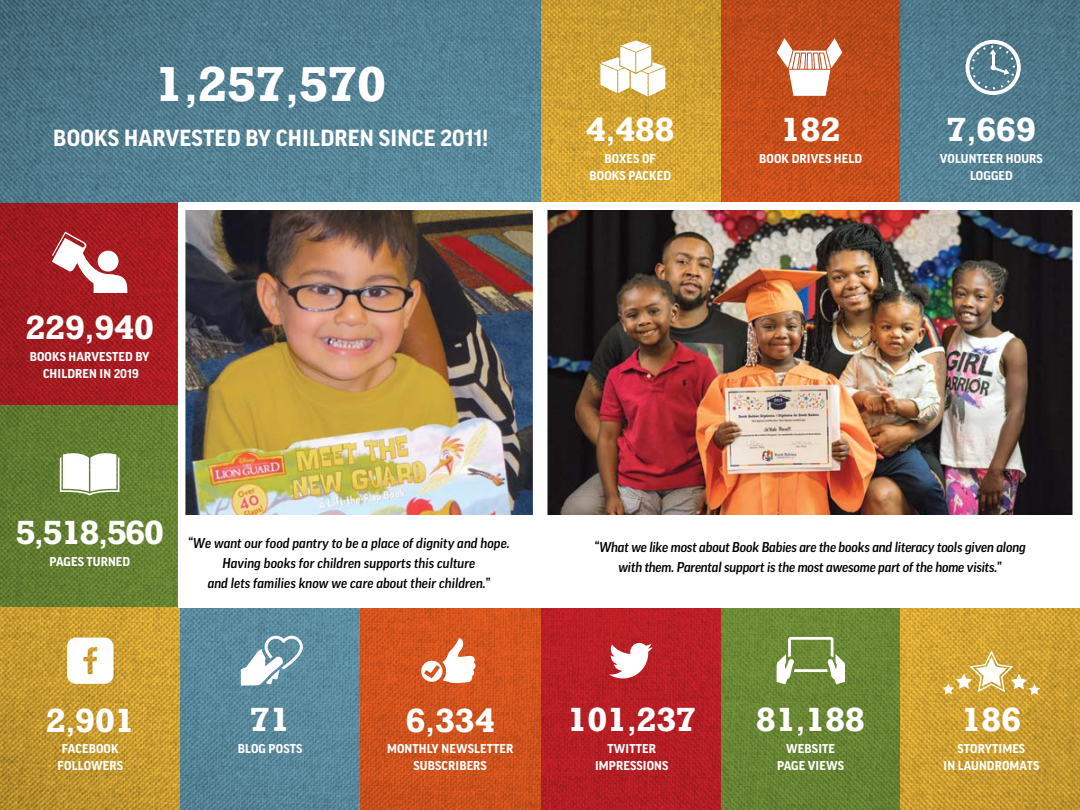
<style>
.page{position:relative;width:1080px;height:810px;background:#fff}
.page>*{position:absolute;margin:0;border:0;box-sizing:border-box;transform-origin:0 0}
.t1{font:700 46.12px "Rockwell";color:#fff}
.t2{font:700 31.5px "Rockwell";color:#fff}
.t3{font:700 22.5px "Good Pro";letter-spacing:.01em;color:#fff}
.t4{font:italic 500 13.75px/20px "Good Pro";letter-spacing:-.01em;color:#000;text-align:center}
.t5{font:700 12.38px/16.9px "Good Pro";letter-spacing:.01em;color:#fff;text-align:center}
.s1{font-size:36.38px}
.s2{font-size:24.75px}
</style>
<div class="page">
<img style="left:0;top:0;width:1080px;height:810px">
<div style="left:180px;top:202px;width:360px;height:406px;background:#fff"></div>
<div style="left:540px;top:202px;width:540px;height:406px;background:#fff"></div>
<img style="left:187px;top:211px;width:884px;height:304px">
<svg style="left:777px;top:38px;width:65px;height:58px"></svg>
<svg style="left:600px;top:40px;width:65px;height:56px"></svg>
<svg style="left:609px;top:643px;width:44px;height:35px"></svg>
<svg style="left:966px;top:40px;width:55px;height:55px"></svg>
<svg style="left:67px;top:638px;width:46px;height:46px"></svg>
<svg style="left:420px;top:637px;width:57px;height:47px"></svg>
<svg style="left:241px;top:636px;width:62px;height:50px"></svg>
<svg style="left:777px;top:637px;width:68px;height:47px"></svg>
<div style="left:178px;top:202px;width:362px;height:406px;border:8px solid #fff"></div>
<div style="left:540px;top:202px;width:540px;height:406px;border:8px solid #fff"></div>
<svg style="left:943px;top:650px;width:97px;height:45px"></svg>
<svg style="left:60px;top:450px;width:59px;height:46px"></svg>
<svg style="left:52px;top:232px;width:75px;height:61px"></svg>
<div style="left:98px;top:251px;width:21px;height:21px;background:#fff;border-radius:50%"></div>
<h1 class="t1" style="left:155px;top:54px;width:233px">1<span class="s1">,</span>257<span class="s1">,</span>570</h1>
<h3 class="t3" style="left:53px;top:126px;width:436px">BOOKS HARVESTED BY CHILDREN SINCE 2011!</h3>
<h2 class="t2" style="left:25px;top:307px;width:130px">229<span class="s2">,</span>940</h2>
<p class="t5" style="left:30px;top:348px;width:121px">BOOKS HARVESTED BY<br>CHILDREN IN 2019</p>
<h2 class="t2" style="left:586px;top:110px;width:90px">4<span class="s2">,</span>488</h2>
<p class="t5" style="left:590px;top:150px;width:83px">BOXES OF<br>BOOKS PACKED</p>
<h2 class="t2" style="left:781px;top:110px;width:61px">182</h2>
<p class="t5" style="left:759px;top:151px;width:105px">BOOK DRIVES HELD</p>
<h2 class="t2" style="left:947px;top:110px;width:90px">7<span class="s2">,</span>669</h2>
<p class="t5" style="left:940px;top:150px;width:104px">VOLUNTEER HOURS<br>LOGGED</p>
<h2 class="t2" style="left:16px;top:512px;width:150px">5<span class="s2">,</span>518<span class="s2">,</span>560</h2>
<p class="t5" style="left:50px;top:553px;width:82px">PAGES TURNED</p>
<p class="t4" style="left:188px;top:534px;width:323px">“We want our food pantry to be a place of dignity and hope.<br>Having books for children supports this culture<br>and lets families know we care about their children.”</p>
<p class="t4" style="left:594px;top:537px;width:433px">“What we like most about Book Babies are the books and literacy tools given along with them. Parental support is the most awesome part of the home visits.”</p>
<h2 class="t2" style="left:46px;top:700px;width:90px">2<span class="s2">,</span>901</h2>
<p class="t5" style="left:58px;top:741px;width:67px">FACEBOOK<br>FOLLOWERS</p>
<h2 class="t2" style="left:250px;top:700px;width:41px">71</h2>
<p class="t5" style="left:238px;top:741px;width:66px">BLOG POSTS</p>
<h2 class="t2" style="left:406px;top:700px;width:90px">6<span class="s2">,</span>334</h2>
<p class="t5" style="left:387px;top:741px;width:128px">MONTHLY NEWSLETTER<br>SUBSCRIBERS</p>
<h2 class="t2" style="left:567px;top:700px;width:130px">101<span class="s2">,</span>237</h2>
<p class="t5" style="left:595px;top:741px;width:75px">TWITTER<br>IMPRESSIONS</p>
<h2 class="t2" style="left:756px;top:700px;width:110px">81<span class="s2">,</span>188</h2>
<p class="t5" style="left:777px;top:741px;width:68px">WEBSITE<br>PAGE VIEWS</p>
<h2 class="t2" style="left:962px;top:700px;width:61px">186</h2>
<p class="t5" style="left:943px;top:741px;width:97px">STORYTIMES<br>IN LAUNDROMATS</p>
</div>
